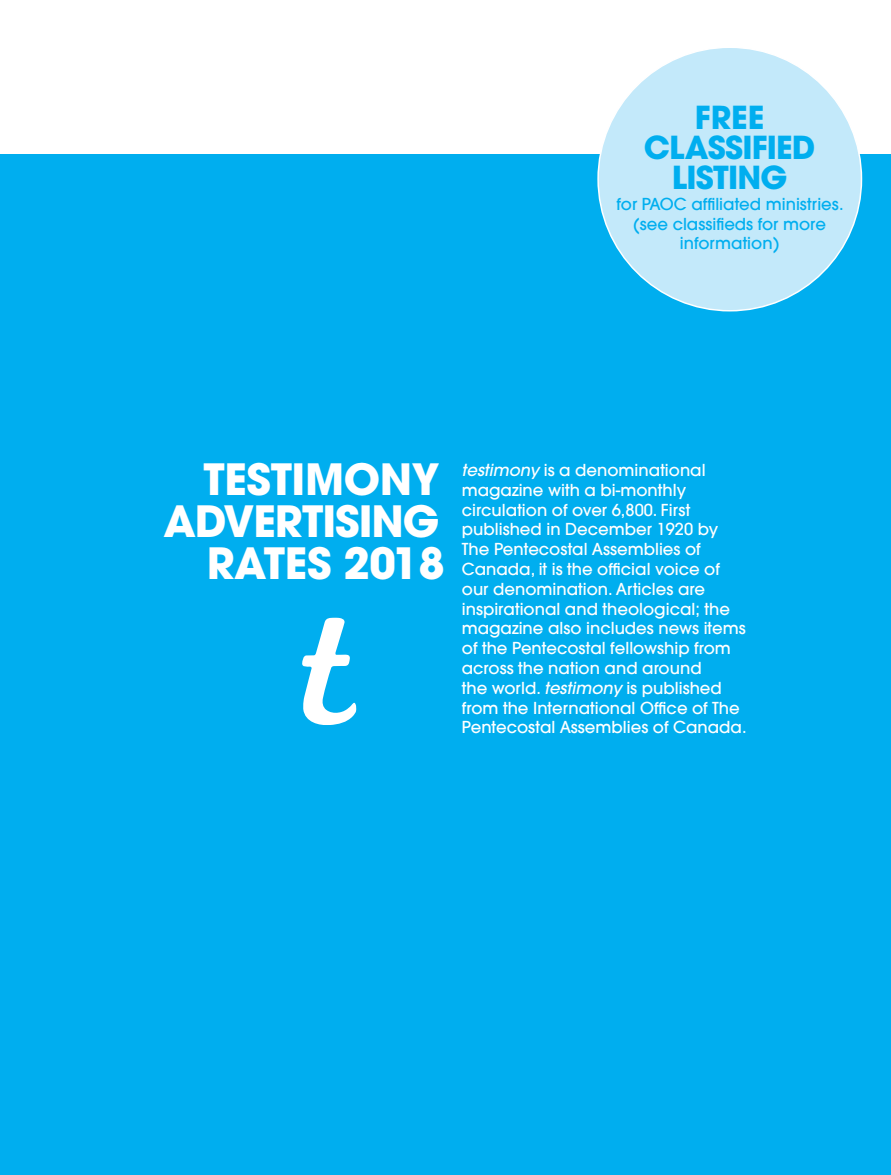
<style>
.page{position:relative;width:891px;height:1175px;background:#fff}
.page>*{position:absolute;margin:0;border:0;box-sizing:border-box;transform-origin:0 0}
.t1{font:700 42.75px/42px "ITC Avant Garde Pro";letter-spacing:-.01em;color:#fff;text-align:right}
.t2{font:700 31.5px/30px "ITC Avant Garde Pro";letter-spacing:-.025em;color:#00aeef;text-align:center}
.t3{font:500 16.5px/19.8px "Avant Garde LT";color:#fff}
.t4{font:500 16.5px/19.5px "Avant Garde LT";color:#00aeef;text-align:center}
.s1{font-family:"ITC Avant Garde Pro";font-style:italic}
</style>
<div class="page">
<div style="left:0;top:154px;width:891px;height:1020px;background:#00aeef"></div>
<svg style="left:302px;top:617px;width:55px;height:108px"></svg>
<div style="left:598px;top:47px;width:264px;height:264px;background:#c3e9fa;border-radius:50%"></div>
<h2 class="t2" style="left:644px;top:102px;width:173px">FREE<br>CLASSIFIED<br>LISTING</h2>
<p class="t4" style="left:617px;top:194px;width:229px">for PAOC affiliated ministries. (see classifieds for more information)</p>
<h1 class="t1" style="left:164px;top:458px;width:283px">TESTIMONY<br>ADVERTISING<br>RATES 2018</h1>
<p class="t3" style="left:462px;top:460px;width:286px"><span class="s1">testimony</span> is a denominational magazine with a bi-monthly circulation of over 6,800. First published in December 1920 by<br>The Pentecostal Assemblies of<br>Canada, it is the official voice of our denomination. Articles are inspirational and theological; the magazine also includes news items of the Pentecostal fellowship from across the nation and around<br>the world. <span class="s1">testimony</span> is published from the International Office of The<br>Pentecostal Assemblies of Canada.</p>
</div>
